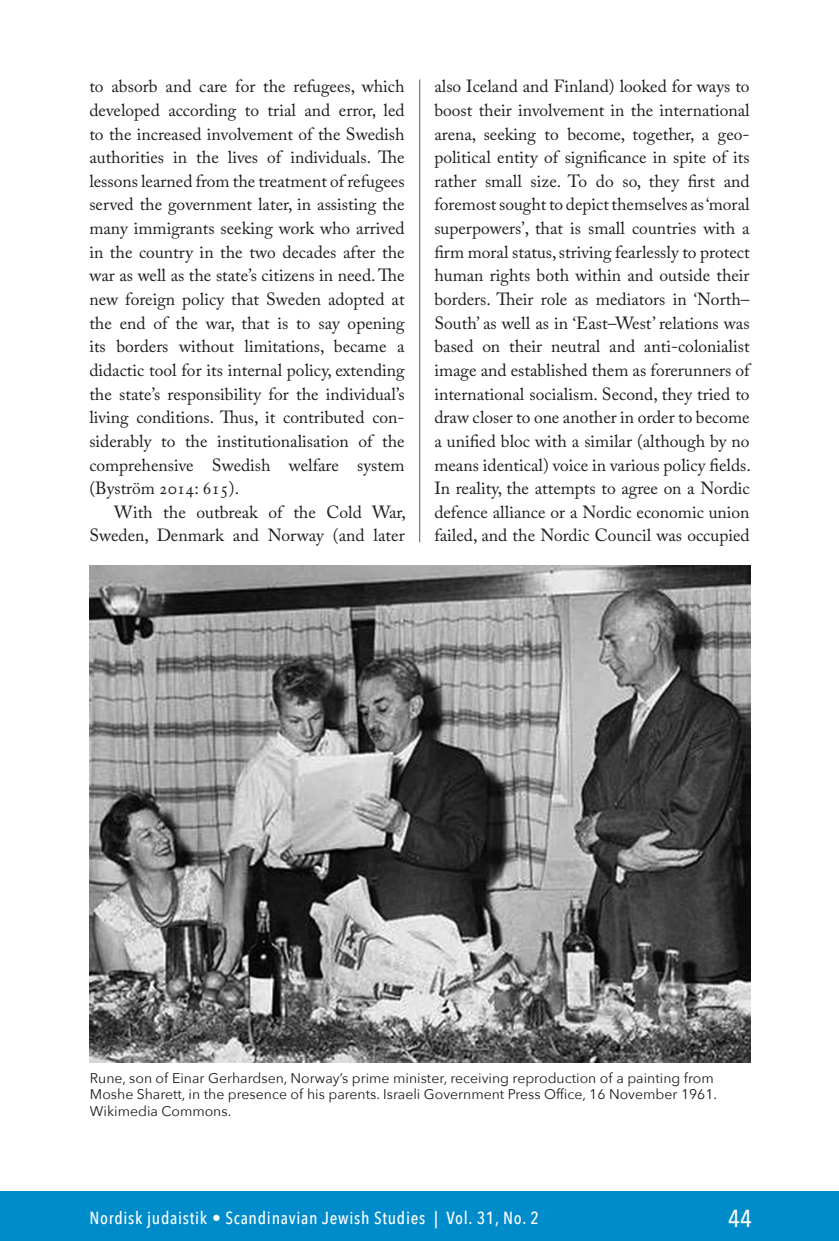
<style>
.page{position:relative;width:839px;height:1241px;background:#fff}
.page>*{position:absolute;margin:0;border:0;box-sizing:border-box;transform-origin:0 0}
.t1{font:500 24.5px "Avenir Next Condensed";color:#fff}
.Leipis{font:17.5px/23.6px "Adobe Caslon Pro";color:#1d1d1b;text-align:right}
.Leipis_1__kpl{font:17.5px/23.6px "Adobe Caslon Pro";color:#1d1d1b;text-align:justify}
.t2{font:500 17.5px "Avenir Next Condensed";letter-spacing:.04em;color:#fff}
.Kuvateksti{font:14px/16.6px "Avenir Next";color:#1d1d1b}
</style>
<div class="page">
<div style="left:0;top:1191px;width:838px;height:49px;background:#008bcb"></div>
<img style="left:90px;top:566px;width:660px;height:496px">
<hr style="left:419px;top:79px;width:1px;height:463px;background:#575756">
<p class="Leipis_1__kpl" style="left:89px;top:74px;width:317px">to absorb and care for the refugees, which developed according to trial and error, led to the increased involvement of the Swedish authorities in the lives of individuals. The lessons learned from the treatment of refugees served the government later, in assisting the many immigrants seeking work who arrived in the country in the two decades after the war as well as the state’s citizens in need. The new foreign policy that Sweden adopted at the end of the war, that is to say opening its borders without limitations, became a didactic tool for its internal policy, extending the state’s responsibility for the individual’s living conditions. Thus, it contributed con&shy;siderably to the institutionalisation of the comprehensive Swedish welfare system (Byström 2014: 615).</p>
<p class="Leipis" style="left:89px;top:500px;width:318px">With the outbreak of the Cold War,<br>Sweden, Denmark and Norway (and later</p>
<p class="Leipis" style="left:434px;top:74px;width:318px;text-align:left">also Iceland and Finland) looked for ways to boost their involvement in the international arena, seeking to become, together, a geo&shy;political entity of significance in spite of its rather small size. To do so, they first and foremost sought to depict themselves as ‘moral superpowers’, that is small countries with a firm moral status, striving fearlessly to protect human rights both within and outside their borders. Their role as mediators in ‘North– South’ as well as in ‘East–West’ relations was based on their neutral and anti-colonialist image and established them as forerunners of international socialism. Second, they tried to draw closer to one another in order to become a unified bloc with a similar (although by no means identical) voice in various policy fields.<br>In reality, the attempts to agree on a Nordic defence alliance or a Nordic economic union failed, and the Nordic Council was occupied</p>
<p class="Kuvateksti" style="left:90px;top:1068px;width:628px">Rune, son of Einar Gerhardsen, Norway’s prime minister, receiving reproduction of a painting from<br>Moshe Sharett, in the presence of his parents. Israeli Government Press Office, 16 November 1961.<br>Wikimedia Commons.</p>
<p class="t2" style="left:89px;top:1207px;width:451px">Nordisk judaistik • Scandinavian Jewish Studies | Vol. 31, No. 2</p>
<h1 class="t1" style="left:728px;top:1203px;width:25px">44</h1>
</div>
